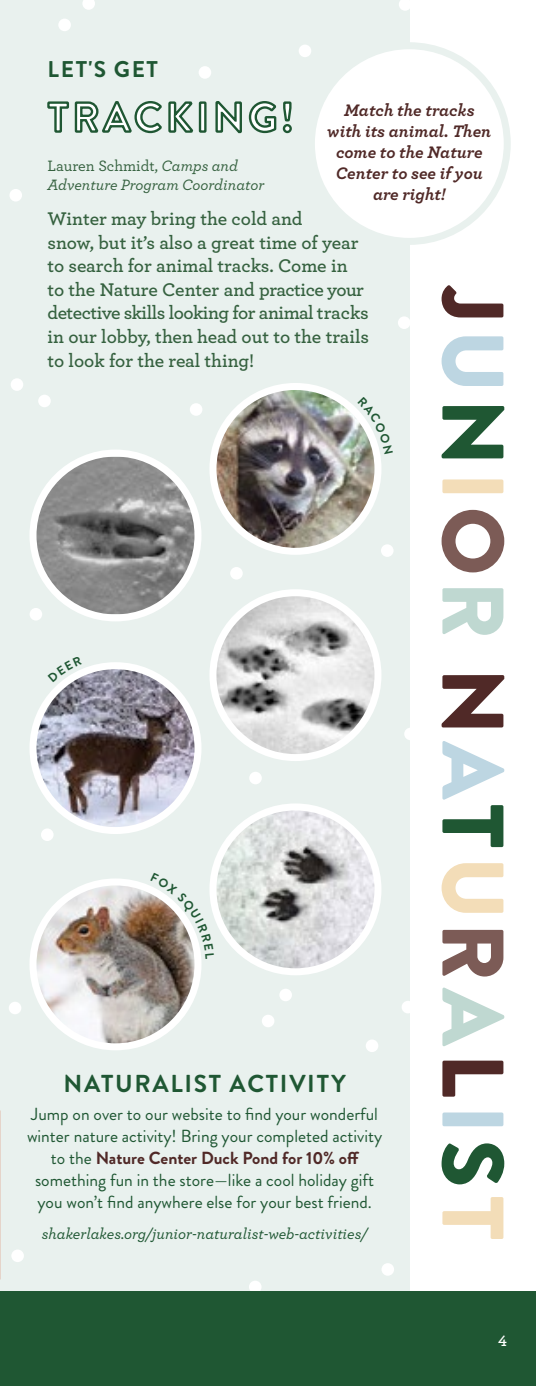
<style>
.page{position:relative;width:536px;height:1386px;background:#fff}
.page>*{position:absolute;margin:0;border:0;box-sizing:border-box;transform-origin:0 0}
.t1{font:700 24.5px "Brandon Grotesque";letter-spacing:.07em;color:#1f5733}
.t2{font:700 22.75px "Brandon Grotesque";letter-spacing:.07em;color:#1f5733}
.t3{font:600 19.25px/23.6px "Archer";letter-spacing:-.01em;color:#35613f}
.t4{font:17.5px/21.9px "Brandon Grotesque";color:#1f5733;text-align:center}
.t5{font:italic 700 17.5px/21px "Archer";color:#502927;text-align:center}
.t6{font:italic 500 15.75px "Archer";color:#1f5733}
.t7{font:italic 500 15.75px/19.2px "Archer";color:#35613f}
.t8{font:600 15.75px "Archer";color:#fff}
.s1{font-style:normal}
.s2{font-weight:700;color:#502927}
</style>
<div class="page">
<div style="left:0;top:0;width:409px;height:1386px;background:#e9f1ee"></div>
<div style="left:249px;top:1281px;width:12px;height:12px;background:#fff;border-radius:50%"></div>
<img style="left:217px;top:597px;width:161px;height:159px">
<div style="left:209px;top:589px;width:172px;height:172px;border:7px solid #fff;border-radius:50%"></div>
<img style="left:217px;top:390px;width:161px;height:157px">
<div style="left:209px;top:383px;width:172px;height:172px;border:7px solid #fff;border-radius:50%"></div>
<img style="left:213px;top:807px;width:165px;height:165px;border-radius:82px">
<div style="left:209px;top:803px;width:172px;height:172px;border:7px solid #fff;border-radius:50%"></div>
<img style="left:37px;top:457px;width:161px;height:157px">
<div style="left:29px;top:450px;width:172px;height:171px;border:7px solid #fff;border-radius:50%"></div>
<img style="left:0;top:1110px;width:1px;height:169px">
<div style="left:311px;top:46px;width:196px;height:195px;background:#fff;border-radius:50%"></div>
<div style="left:308px;top:42px;width:202px;height:203px;border:7px solid #e9f1ee;border-radius:50%"></div>
<svg style="left:442px;top:1197px;width:61px;height:42px"></svg>
<svg style="left:441px;top:1143px;width:63px;height:41px"></svg>
<div style="left:442px;top:1113px;width:61px;height:13px;background:#bdd6e2;border-radius:2px"></div>
<svg style="left:442px;top:1061px;width:61px;height:36px"></svg>
<svg style="left:442px;top:987px;width:62px;height:59px"></svg>
<svg style="left:442px;top:930px;width:61px;height:47px"></svg>
<svg style="left:441px;top:863px;width:62px;height:50px"></svg>
<svg style="left:442px;top:741px;width:62px;height:106px"></svg>
<svg style="left:441px;top:675px;width:63px;height:52px"></svg>
<svg style="left:442px;top:588px;width:61px;height:47px"></svg>
<svg style="left:441px;top:510px;width:63px;height:62px"></svg>
<div style="left:442px;top:479px;width:61px;height:14px;background:#f3ddb8;border-radius:2px"></div>
<svg style="left:441px;top:406px;width:63px;height:52px"></svg>
<svg style="left:441px;top:336px;width:62px;height:50px"></svg>
<svg style="left:441px;top:285px;width:62px;height:32px"></svg>
<svg style="left:82px;top:0;width:13px;height:10px"></svg>
<div style="left:58px;top:19px;width:13px;height:12px;background:#fff;border-radius:50%"></div>
<div style="left:298px;top:45px;width:13px;height:12px;background:#fff;border-radius:50%"></div>
<div style="left:398px;top:316px;width:12px;height:13px;background:#fff;border-radius:50%"></div>
<div style="left:198px;top:66px;width:13px;height:13px;background:#fff;border-radius:50%"></div>
<div style="left:9px;top:189px;width:13px;height:13px;background:#fff;border-radius:50%"></div>
<div style="left:38px;top:395px;width:13px;height:12px;background:#fff;border-radius:50%"></div>
<div style="left:41px;top:828px;width:13px;height:13px;background:#fff;border-radius:50%"></div>
<div style="left:11px;top:378px;width:12px;height:13px;background:#fff;border-radius:50%"></div>
<div style="left:9px;top:1002px;width:12px;height:12px;background:#fff;border-radius:50%"></div>
<div style="left:30px;top:608px;width:12px;height:13px;background:#fff;border-radius:50%"></div>
<div style="left:381px;top:544px;width:12px;height:13px;background:#fff;border-radius:50%"></div>
<div style="left:404px;top:728px;width:12px;height:12px;background:#fff;border-radius:50%"></div>
<div style="left:230px;top:567px;width:13px;height:13px;background:#fff;border-radius:50%"></div>
<svg style="left:399px;top:0;width:11px;height:11px"></svg>
<div style="left:249px;top:772px;width:13px;height:12px;background:#fff;border-radius:50%"></div>
<div style="left:381px;top:1263px;width:13px;height:13px;background:#fff;border-radius:50%"></div>
<div style="left:11px;top:1250px;width:13px;height:12px;background:#fff;border-radius:50%"></div>
<div style="left:279px;top:989px;width:13px;height:12px;background:#fff;border-radius:50%"></div>
<div style="left:262px;top:1015px;width:12px;height:12px;background:#fff;border-radius:50%"></div>
<div style="left:365px;top:1039px;width:13px;height:13px;background:#fff;border-radius:50%"></div>
<div style="left:401px;top:1001px;width:13px;height:12px;background:#fff;border-radius:50%"></div>
<svg style="left:47px;top:101px;width:245px;height:33px"></svg>
<div style="left:190px;top:403px;width:12px;height:13px;background:#fff;border-radius:50%"></div>
<img style="left:37px;top:670px;width:161px;height:159px">
<div style="left:29px;top:662px;width:172px;height:172px;border:7px solid #fff;border-radius:50%"></div>
<img style="left:37px;top:886px;width:161px;height:161px">
<div style="left:29px;top:878px;width:172px;height:172px;border:7px solid #fff;border-radius:50%"></div>
<div style="left:0;top:1292px;width:536px;height:94px;background:#1f5733"></div>
<svg style="left:357px;top:397px;width:23px;height:57px"></svg>
<svg style="left:48px;top:669px;width:34px;height:13px"></svg>
<svg style="left:150px;top:873px;width:64px;height:86px"></svg>
<p class="t2" style="left:48px;top:53px;width:112px">LET'S GET</p>
<p class="t5" style="left:327px;top:98px;width:165px">Match the tracks with its animal. Then come to the Nature<br>Center to see if you are right!</p>
<p class="t7" style="left:47px;top:155px;width:218px"><span class="s1">Lauren Schmidt,</span> Camps and<br>Adventure Program Coordinator</p>
<p class="t3" style="left:47px;top:206px;width:323px">Winter may bring the cold and<br>snow, but it’s also a great time of year to search for animal tracks. Come in to the Nature Center and practice your detective skills looking for animal tracks in our lobby, then head out to the trails to look for the real thing!</p>
<p class="t1" style="left:63px;top:1066px;width:284px">NATURALIST ACTIVITY</p>
<p class="t4" style="left:27px;top:1103px;width:356px">Jump on over to our website to find your wonderful winter nature activity! Bring your completed activity to the <span class="s2">Nature Center Duck Pond for 10% off </span>something fun in the store—like a cool holiday gift you won’t find anywhere else for your best friend.</p>
<p class="t6" style="left:42px;top:1222px;width:327px">shakerlakes.org/junior-naturalist-web-activities/</p>
<p class="t8" style="left:498px;top:1329px;width:10px">4</p>
</div>
